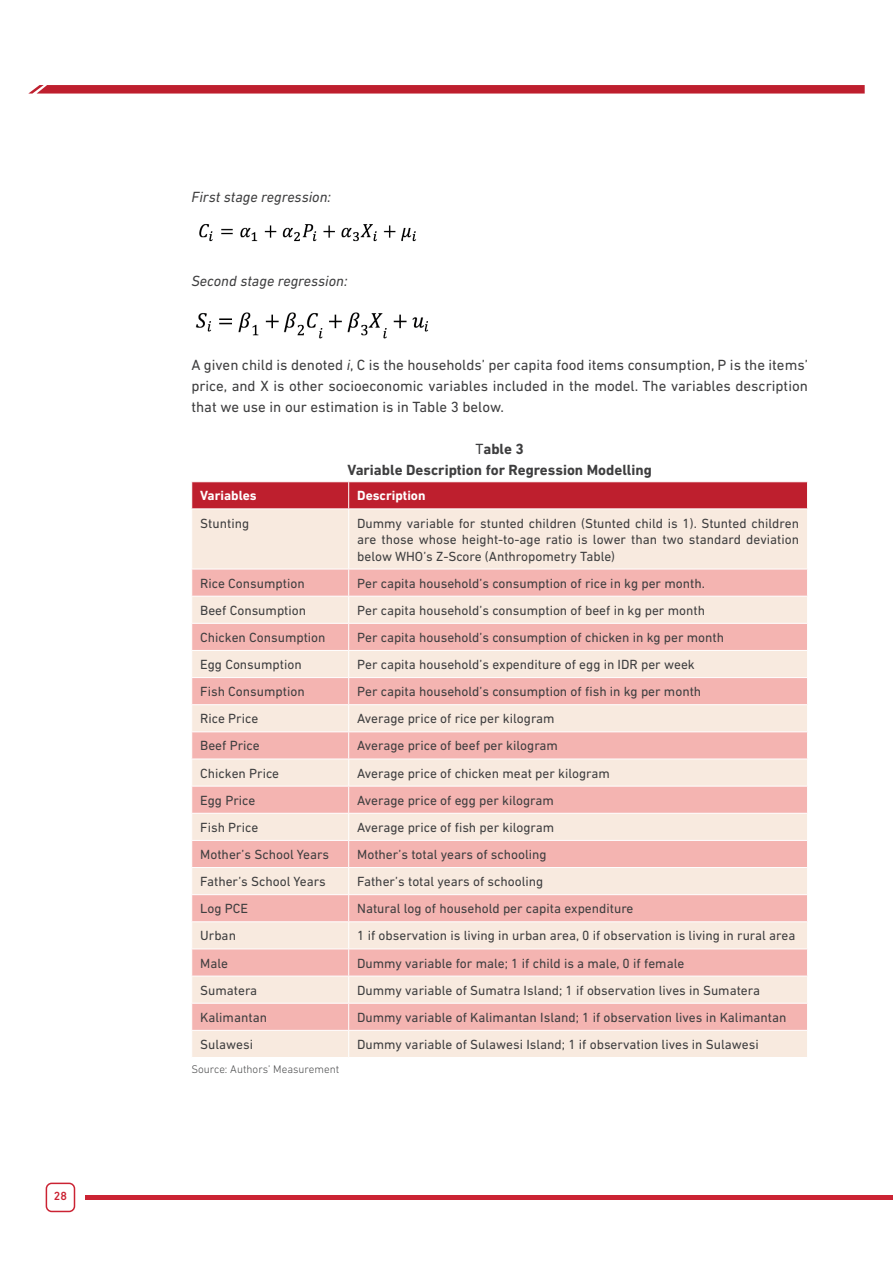
<style>
.page{position:relative;width:893px;height:1263px;background:#fff}
.page>*{position:absolute;margin:0;border:0;box-sizing:border-box;transform-origin:0 0}
.t1{font:15px/21px "DIN Next LT Pro";color:#3e3e3f;text-align:justify}
.t2{font:700 15px/21px "DIN Next LT Pro";color:#3e3e3f;text-align:center}
.t3{font:italic 15px "DIN Next LT Pro";color:#3e3e3f}
.t4{font:13.5px/16.5px "DIN Next LT Pro";color:#3e3e3f;text-align:justify}
.t5{font:700 13.5px "DIN Next LT Pro";color:#fff}
.t6{font:500 12px "DIN Next LT Pro";color:#cb2333}
.t7{font:300 11.25px "DIN Next LT Pro";color:#4b4c4d}
.s1{font-style:italic}
.s2{font-weight:400}
</style>
<div class="page">
<svg style="left:28px;top:85px;width:837px;height:9px;background:#c22d3b"></svg>
<hr style="left:85px;top:1195px;width:808px;height:4px;background:#cb2333">
<div style="left:46px;top:1182px;width:29px;height:30px;border:2px solid #cb2333;border-radius:5px"></div>
<img style="left:199px;top:224px;width:218px;height:18px">
<img style="left:195px;top:312px;width:234px;height:27px">
<div style="left:192px;top:509px;width:615px;height:548px;background:#f8eadf"></div>
<svg style="left:192px;top:570px;width:615px;height:460px;background:#f5cdc7"></svg>
<div style="left:191px;top:482px;width:617px;height:26px;background:#be1f2e"></div>
<hr style="left:348px;top:509px;width:1px;height:60px;background:#fff">
<hr style="left:191px;top:569px;width:158px;height:1px;background:#fff">
<hr style="left:349px;top:569px;width:459px;height:1px;background:#fff">
<hr style="left:191px;top:596px;width:158px;height:1px;background:#fff">
<hr style="left:349px;top:596px;width:459px;height:1px;background:#fff">
<hr style="left:191px;top:623px;width:158px;height:1px;background:#fff">
<hr style="left:349px;top:623px;width:459px;height:1px;background:#fff">
<hr style="left:191px;top:650px;width:158px;height:1px;background:#fff">
<hr style="left:349px;top:650px;width:459px;height:1px;background:#fff">
<hr style="left:191px;top:677px;width:158px;height:1px;background:#fff">
<hr style="left:349px;top:677px;width:459px;height:1px;background:#fff">
<hr style="left:191px;top:704px;width:158px;height:1px;background:#fff">
<hr style="left:349px;top:704px;width:459px;height:1px;background:#fff">
<hr style="left:191px;top:731px;width:158px;height:1px;background:#fff">
<hr style="left:349px;top:731px;width:459px;height:1px;background:#fff">
<hr style="left:191px;top:759px;width:158px;height:1px;background:#fff">
<hr style="left:349px;top:759px;width:459px;height:1px;background:#fff">
<hr style="left:191px;top:786px;width:158px;height:1px;background:#fff">
<hr style="left:349px;top:786px;width:459px;height:1px;background:#fff">
<hr style="left:191px;top:813px;width:158px;height:1px;background:#fff">
<hr style="left:349px;top:813px;width:459px;height:1px;background:#fff">
<hr style="left:191px;top:840px;width:158px;height:1px;background:#fff">
<hr style="left:349px;top:840px;width:459px;height:1px;background:#fff">
<hr style="left:191px;top:867px;width:158px;height:1px;background:#fff">
<hr style="left:349px;top:867px;width:459px;height:1px;background:#fff">
<hr style="left:191px;top:894px;width:158px;height:1px;background:#fff">
<hr style="left:349px;top:894px;width:459px;height:1px;background:#fff">
<hr style="left:191px;top:921px;width:158px;height:1px;background:#fff">
<hr style="left:349px;top:921px;width:459px;height:1px;background:#fff">
<hr style="left:191px;top:948px;width:158px;height:1px;background:#fff">
<hr style="left:349px;top:948px;width:459px;height:1px;background:#fff">
<hr style="left:191px;top:976px;width:158px;height:1px;background:#fff">
<hr style="left:349px;top:976px;width:459px;height:1px;background:#fff">
<hr style="left:191px;top:1003px;width:158px;height:1px;background:#fff">
<hr style="left:349px;top:1003px;width:459px;height:1px;background:#fff">
<hr style="left:191px;top:1030px;width:158px;height:1px;background:#fff">
<hr style="left:349px;top:1030px;width:459px;height:1px;background:#fff">
<svg style="left:348px;top:569px;width:1px;height:488px"></svg>
<p class="t6" style="left:54px;top:1189px;width:15px">28</p>
<p class="t3" style="left:191px;top:189px;width:141px">First stage regression:</p>
<p class="t3" style="left:191px;top:273px;width:158px">Second stage regression:</p>
<p class="t1" style="left:191px;top:355px;width:618px">A given child is denoted <span class="s1">i</span>, C is the households’ per capita food items consumption, P is the items’ price, and X is other socioeconomic variables included in the model. The variables description that we use in our estimation is in Table 3 below.</p>
<p class="t2" style="left:347px;top:439px;width:306px"><span class="s2">T</span>able 3<br>Variable Description for Regression Modelling</p>
<p class="t5" style="left:200px;top:488px;width:58px">Variables</p>
<p class="t5" style="left:357px;top:488px;width:70px">Description</p>
<p class="t4" style="left:200px;top:514px;width:50px">Stunting</p>
<p class="t4" style="left:357px;top:514px;width:443px">Dummy variable for stunted children (Stunted child is 1). Stunted children are those whose height-to-age ratio is lower than two standard deviation below WHO’s Z-Score (Anthropometry Table)</p>
<p class="t4" style="left:200px;top:575px;width:106px">Rice Consumption</p>
<p class="t4" style="left:357px;top:575px;width:349px">Per capita household’s consumption of rice in kg per month.</p>
<p class="t4" style="left:200px;top:602px;width:107px">Beef Consumption</p>
<p class="t4" style="left:357px;top:602px;width:349px">Per capita household’s consumption of beef in kg per month</p>
<p class="t4" style="left:200px;top:629px;width:127px">Chicken Consumption</p>
<p class="t4" style="left:357px;top:629px;width:368px">Per capita household’s consumption of chicken in kg per month</p>
<p class="t4" style="left:200px;top:656px;width:103px">Egg Consumption</p>
<p class="t4" style="left:357px;top:656px;width:339px">Per capita household’s expenditure of egg in IDR per week</p>
<p class="t4" style="left:200px;top:683px;width:106px">Fish Consumption</p>
<p class="t4" style="left:357px;top:683px;width:346px">Per capita household’s consumption of fish in kg per month</p>
<p class="t4" style="left:200px;top:710px;width:60px">Rice Price</p>
<p class="t4" style="left:357px;top:710px;width:199px">Average price of rice per kilogram</p>
<p class="t4" style="left:200px;top:737px;width:61px">Beef Price</p>
<p class="t4" style="left:357px;top:737px;width:202px">Average price of beef per kilogram</p>
<p class="t4" style="left:200px;top:765px;width:80px">Chicken Price</p>
<p class="t4" style="left:357px;top:765px;width:254px">Average price of chicken meat per kilogram</p>
<p class="t4" style="left:200px;top:792px;width:57px">Egg Price</p>
<p class="t4" style="left:357px;top:792px;width:198px">Average price of egg per kilogram</p>
<p class="t4" style="left:200px;top:819px;width:60px">Fish Price</p>
<p class="t4" style="left:357px;top:819px;width:199px">Average price of fish per kilogram</p>
<p class="t4" style="left:200px;top:846px;width:130px">Mother’s School Years</p>
<p class="t4" style="left:357px;top:846px;width:191px">Mother’s total years of schooling</p>
<p class="t4" style="left:200px;top:873px;width:127px">Father’s School Years</p>
<p class="t4" style="left:357px;top:873px;width:188px">Father’s total years of schooling</p>
<p class="t4" style="left:200px;top:900px;width:49px">Log PCE</p>
<p class="t4" style="left:357px;top:900px;width:278px">Natural log of household per capita expenditure</p>
<p class="t4" style="left:200px;top:927px;width:37px">Urban</p>
<p class="t4" style="left:357px;top:927px;width:440px">1 if observation is living in urban area, 0 if observation is living in rural area</p>
<p class="t4" style="left:200px;top:954px;width:29px">Male</p>
<p class="t4" style="left:357px;top:954px;width:329px">Dummy variable for male; 1 if child is a male, 0 if female</p>
<p class="t4" style="left:200px;top:982px;width:59px">Sumatera</p>
<p class="t4" style="left:357px;top:982px;width:404px">Dummy variable of Sumatra Island; 1 if observation lives in Sumatera</p>
<p class="t4" style="left:200px;top:1009px;width:68px">Kalimantan</p>
<p class="t4" style="left:357px;top:1009px;width:431px">Dummy variable of Kalimantan Island; 1 if observation lives in Kalimantan</p>
<p class="t4" style="left:200px;top:1036px;width:54px">Sulawesi</p>
<p class="t4" style="left:357px;top:1036px;width:403px">Dummy variable of Sulawesi Island; 1 if observation lives in Sulawesi</p>
<p class="t7" style="left:191px;top:1062px;width:149px">Source: Authors’ Measurement</p>
</div>
